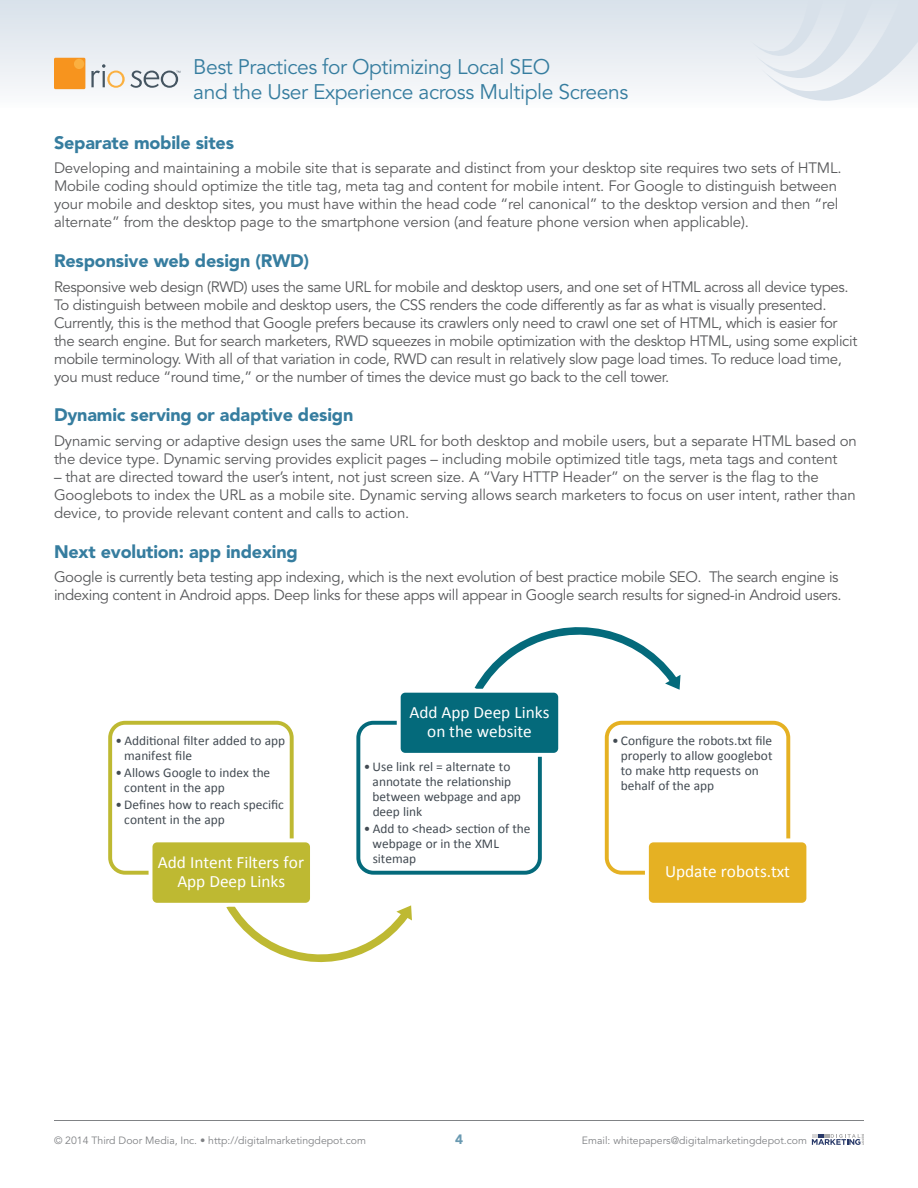
<style>
.page{position:relative;width:918px;height:1188px;background:#fff}
.page>*{position:absolute;margin:0;border:0;box-sizing:border-box;transform-origin:0 0}
.t1{font:21px/25.2px "Avenir";letter-spacing:-.02em;color:#367d9f}
.t2{font:900 18px "Avenir";letter-spacing:-.01em;color:#367d9f}
.t3{font:17.25px/19.2px "Calibri";color:#fff;text-align:center}
.t4{font:15px/18px "Avenir";letter-spacing:-.01em;color:#58595b}
.t5{font:900 13.5px "Avenir";color:#6999b1}
.t6{font:13.35px/14.9px "Calibri";letter-spacing:-.005em;color:#434b53}
.t7{font:10.5px "Avenir";color:#808285}
</style>
<div class="page">
<div style="left:0;top:0;width:918px;height:108px;background:linear-gradient(to bottom,#d8e1ea,#fafbfc)"></div>
<svg style="left:751px;top:0;width:167px;height:108px"></svg>
<hr style="left:54px;top:1120px;width:810px;height:1px;background:#808285">
<svg style="left:812px;top:1134px;width:52px;height:11px"></svg>
<div style="left:54px;top:58px;width:31px;height:31px;background:#f7941e"></div>
<div style="left:74px;top:59px;width:10px;height:10px;background:#fbb040;border-radius:50%"></div>
<svg style="left:91px;top:64px;width:89px;height:24px"></svg>
<div style="left:108px;top:721px;width:186px;height:154px;border:4px solid #beb932;border-radius:15px"></div>
<svg style="left:226px;top:905px;width:186px;height:58px"></svg>
<div style="left:151px;top:840px;width:161px;height:65px;background:#beb932;border-radius:6px"></div>
<div style="left:149px;top:838px;width:165px;height:69px;border:4px solid #fff;border-radius:6px"></div>
<div style="left:356px;top:721px;width:186px;height:154px;border:4px solid #046a7b;border-radius:15px"></div>
<svg style="left:475px;top:627px;width:206px;height:63px"></svg>
<div style="left:399px;top:691px;width:161px;height:64px;background:#046a7b;border-radius:6px"></div>
<div style="left:397px;top:689px;width:165px;height:68px;border:4px solid #fff;border-radius:6px"></div>
<div style="left:605px;top:721px;width:185px;height:154px;border:4px solid #e5b123;border-radius:15px"></div>
<div style="left:647px;top:840px;width:161px;height:65px;background:#e5b123;border-radius:6px"></div>
<div style="left:645px;top:838px;width:165px;height:69px;border:4px solid #fff;border-radius:6px"></div>
<h1 class="t1" style="left:193px;top:55px;width:436px">Best Practices for Optimizing Local SEO<br>and the User Experience across Multiple Screens</h1>
<p class="t2" style="left:54px;top:132px;width:182px">Separate mobile sites</p>
<p class="t4" style="left:54px;top:160px;width:789px">Developing and maintaining a mobile site that is separate and distinct from your desktop site requires two sets of HTML.<br>Mobile coding should optimize the title tag, meta tag and content for mobile intent. For Google to distinguish between your mobile and desktop sites, you must have within the head code “rel canonical” to the desktop version and then “rel alternate” from the desktop page to the smartphone version (and feature phone version when applicable).</p>
<p class="t2" style="left:54px;top:250px;width:257px">Responsive web design (RWD)</p>
<p class="t4" style="left:54px;top:278px;width:805px">Responsive web design (RWD) uses the same URL for mobile and desktop users, and one set of HTML across all device types.<br>To distinguish between mobile and desktop users, the CSS renders the code differently as far as what is visually presented.<br>Currently, this is the method that Google prefers because its crawlers only need to crawl one set of HTML, which is easier for the search engine. But for search marketers, RWD squeezes in mobile optimization with the desktop HTML, using some explicit mobile terminology. With all of that variation in code, RWD can result in relatively slow page load times. To reduce load time, you must reduce “round time,” or the number of times the device must go back to the cell tower.</p>
<p class="t2" style="left:54px;top:404px;width:301px">Dynamic serving or adaptive design</p>
<p class="t4" style="left:54px;top:432px;width:804px">Dynamic serving or adaptive design uses the same URL for both desktop and mobile users, but a separate HTML based on the device type. Dynamic serving provides explicit pages – including mobile optimized title tags, meta tags and content</p>
<p class="t4" style="left:54px;top:468px;width:803px">– that are directed toward the user’s intent, not just screen size. A “Vary HTTP Header” on the server is the flag to the<br>Googlebots to index the URL as a mobile site. Dynamic serving allows search marketers to focus on user intent, rather than device, to provide relevant content and calls to action.</p>
<p class="t2" style="left:54px;top:541px;width:245px">Next evolution: app indexing</p>
<p class="t4" style="left:54px;top:569px;width:789px">Google is currently beta testing app indexing, which is the next evolution of best practice mobile SEO. The search engine is indexing content in Android apps. Deep links for these apps will appear in Google search results for signed-in Android users.</p>
<p class="t6" style="left:124px;top:733px;width:162px;text-indent:-9px">• Additional filter added to app manifest file</p>
<p class="t6" style="left:124px;top:765px;width:148px;text-indent:-9px">• Allows Google to index the content in the app</p>
<p class="t6" style="left:124px;top:797px;width:161px;text-indent:-9px">• Defines how to reach specific content in the app</p>
<p class="t3" style="left:158px;top:852px;width:148px">Add Intent Filters for<br>App Deep Links</p>
<p class="t3" style="left:409px;top:702px;width:142px">Add App Deep Links on the website</p>
<p class="t6" style="left:373px;top:759px;width:150px;text-indent:-9px">• Use link rel = alternate to annotate the relationship between webpage and app deep link</p>
<p class="t6" style="left:373px;top:821px;width:159px;text-indent:-9px">• Add to &lt;head&gt; section of the webpage or in the XML sitemap</p>
<p class="t6" style="left:621px;top:733px;width:153px;text-indent:-9px">• Configure the robots.txt file properly to allow googlebot to make http requests on behalf of the app</p>
<p class="t3" style="left:665px;top:861px;width:126px">Update robots.txt</p>
<p class="t7" style="left:54px;top:1135px;width:314px">© 2014 Third Door Media, Inc. • http://digitalmarketingdepot.com</p>
<p class="t5" style="left:455px;top:1131px;width:9px">4</p>
<p class="t7" style="left:582px;top:1135px;width:227px">Email: whitepapers@digitalmarketingdepot.com</p>
</div>
